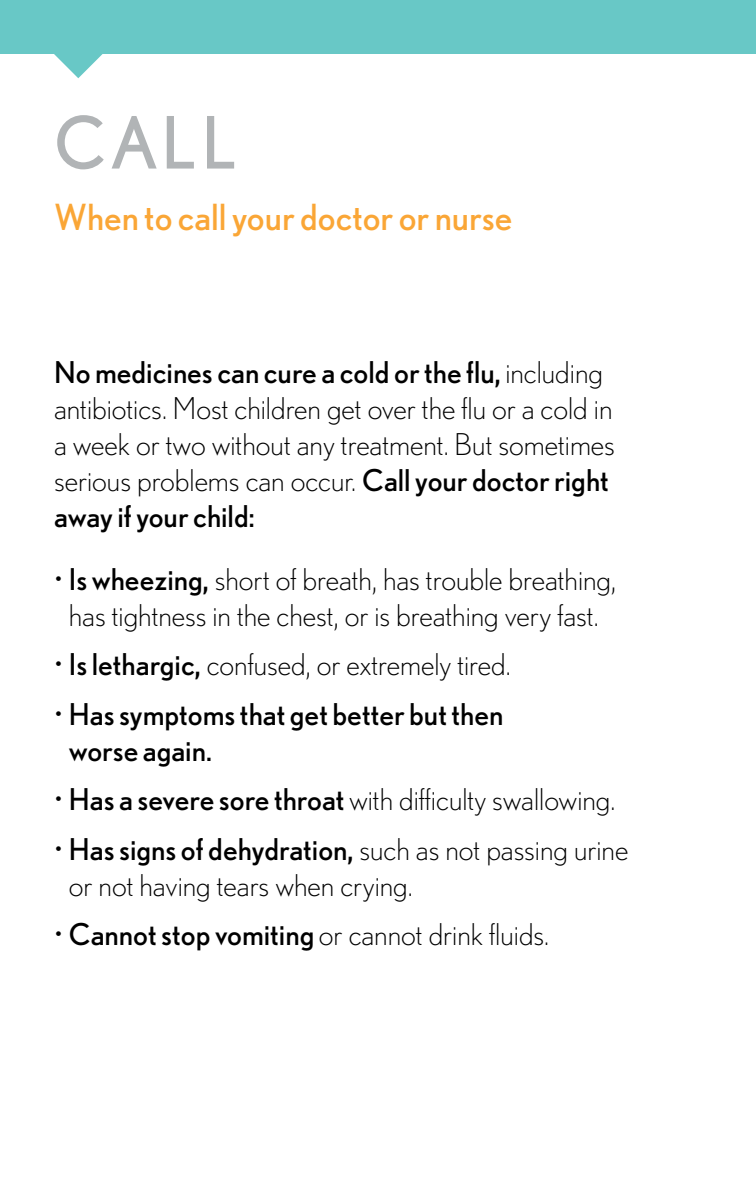
<style>
.page{position:relative;width:756px;height:1188px;background:#fff}
.page>*{position:absolute;margin:0;border:0;box-sizing:border-box;transform-origin:0 0}
.t1{font:72px "Nobel";color:#b1b4b6}
.t2{font:36px "Nobel";color:#faa636}
.t3{font:300 30px/36px "Nobel";color:#000}
.t4{font:30px/36px "Nobel";color:#000}
.s1{font-weight:400}
.s2{font-weight:300}
</style>
<div class="page">
<div style="left:0;top:0;width:756px;height:54px;background:#68c8c6"></div>
<svg style="left:54px;top:30px;width:49px;height:48px"></svg>
<h1 class="t1" style="left:54px;top:101px;width:184px">CALL</h1>
<p class="t2" style="left:54px;top:196px;width:460px">When to call your doctor or nurse</p>
<p class="t3" style="left:54px;top:354px;width:563px"><span class="s1">No medicines can cure a cold or the flu,</span> including antibiotics. Most children get over the flu or a cold in a week or two without any treatment. But sometimes serious problems can occur. <span class="s1">Call your doctor right away if your child:</span></p>
<p class="t3" style="left:54px;top:561px;width:564px;text-align:center">• <span class="s1">Is wheezing,</span> short of breath, has trouble breathing, has tightness in the chest, or is breathing very fast.</p>
<p class="t3" style="left:54px;top:646px;width:458px">• <span class="s1">Is lethargic,</span> confused, or extremely tired.</p>
<p class="t4" style="left:69px;top:696px;width:436px;text-indent:-15px"><span class="s2">•</span> Has symptoms that get better but then worse again.</p>
<p class="t3" style="left:54px;top:781px;width:563px">• <span class="s1">Has a severe sore throat</span> with difficulty swallowing.</p>
<p class="t3" style="left:69px;top:831px;width:561px;text-indent:-15px">• <span class="s1">Has signs of dehydration,</span> such as not passing urine or not having tears when crying.</p>
<p class="t3" style="left:54px;top:916px;width:497px">• <span class="s1">Cannot stop vomiting</span> or cannot drink fluids.</p>
</div>
